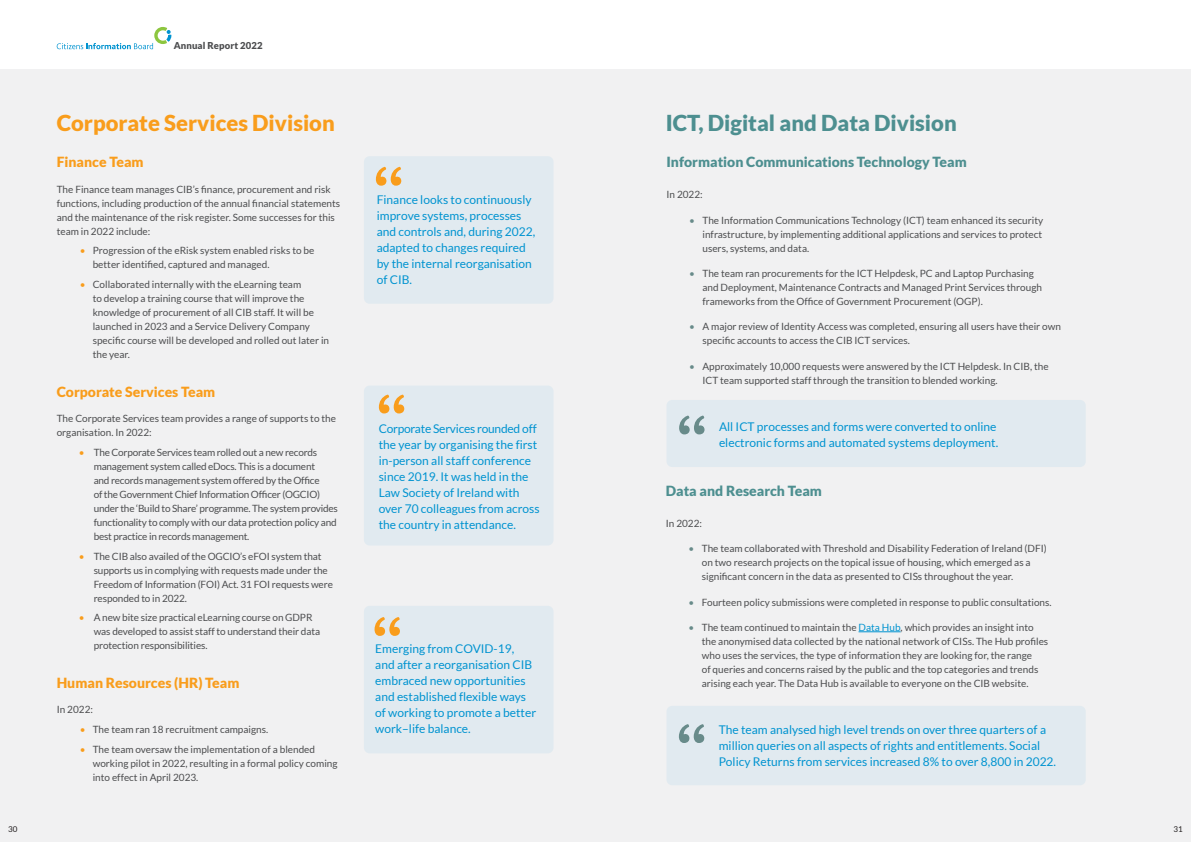
<style>
.page{position:relative;width:1191px;height:842px;background:#fff}
.page>*{position:absolute;margin:0;border:0;box-sizing:border-box;transform-origin:0 0}
.t1{font:73.8px "Filson Soft";color:#f99d1c}
.t2{font:73.8px "Filson Soft";color:#688b8a}
.t3{font:900 22px "Lato";color:#4d8f90}
.t4{font:900 22px "Lato";color:#f99d1c}
.t5{font:900 14px "Lato";color:#4d8f90}
.t6{font:900 14px "Lato";color:#f99d1c}
.t7{font:12px/16px "Lato";color:#0093d0}
.t8{font:10px/14px "Lato";color:#4c4d4f}
.t9{font:10px/14px "Lato";letter-spacing:-.02em;color:#4c4d4f}
.t10{font:900 9.5px "Lato";letter-spacing:.01em;color:#4c4d4f}
.t11{font:8px "Lato";color:#231f20}
.s1{color:#f99d1c}
.s2{color:#688b8a}
.s3{color:#0093d0}
</style>
<div class="page">
<div style="left:595px;top:69px;width:596px;height:773px;background:#f1f1f2"></div>
<div style="left:0;top:69px;width:595px;height:773px;background:#f1f1f2"></div>
<svg style="left:57px;top:27px;width:114px;height:22px"></svg>
<hr style="left:858px;top:631px;width:42px;height:1px;background:#0093d0">
<div style="left:666px;top:400px;width:419px;height:67px;background:#e1eaf0;border-radius:6px"></div>
<div style="left:666px;top:706px;width:419px;height:79px;background:#e1eaf0;border-radius:6px"></div>
<div style="left:364px;top:386px;width:189px;height:159px;background:#e1eaf0;border-radius:6px"></div>
<div style="left:364px;top:156px;width:189px;height:148px;background:#e1eaf0;border-radius:6px"></div>
<div style="left:364px;top:606px;width:189px;height:147px;background:#e1eaf0;border-radius:6px"></div>
<p class="t10" style="left:174px;top:40px;width:90px">Annual Report 2022</p>
<h2 class="t4" style="left:57px;top:110px;width:280px">Corporate Services Division</h2>
<h3 class="t6" style="left:57px;top:154px;width:88px">Finance Team</h3>
<p class="t8" style="left:57px;top:182px;width:285px">The Finance team manages CIB’s finance, procurement and risk functions, including production of the annual financial statements and the maintenance of the risk register. Some successes for this team in 2022 include:</p>
<p class="t8" style="left:93px;top:244px;width:223px;text-indent:-13px"><span class="s1">•</span> Progression of the eRisk system enabled risks to be better identified, captured and managed.</p>
<p class="t8" style="left:93px;top:277px;width:238px;text-indent:-13px"><span class="s1">•</span> Collaborated internally with the eLearning team<br>to develop a training course that will improve the knowledge of procurement of all CIB staff. It will be launched in 2023 and a Service Delivery Company specific course will be developed and rolled out later in the year.</p>
<h3 class="t6" style="left:57px;top:383px;width:160px">Corporate Services Team</h3>
<p class="t8" style="left:57px;top:411px;width:281px">The Corporate Services team provides a range of supports to the organisation. In 2022:</p>
<p class="t9" style="left:94px;top:445px;width:246px;text-indent:-15px"><span class="s1">•</span> The Corporate Services team rolled out a new records management system called eDocs. This is a document<br>and records management system offered by the Office<br>of the Government Chief Information Officer (OGCIO) under the ‘Build to Share’ programme. The system provides functionality to comply with our data protection policy and best practice in records management.</p>
<p class="t8" style="left:94px;top:549px;width:241px;text-indent:-15px"><span class="s1">•</span> The CIB also availed of the OGCIO’s eFOI system that supports us in complying with requests made under the Freedom of Information (FOI) Act. 31 FOI requests were responded to in 2022.</p>
<p class="t8" style="left:94px;top:610px;width:228px;text-indent:-15px"><span class="s1">•</span> A new bite size practical eLearning course on GDPR was developed to assist staff to understand their data protection responsibilities.</p>
<h3 class="t6" style="left:57px;top:674px;width:184px">Human Resources (HR) Team</h3>
<p class="t8" style="left:57px;top:702px;width:38px">In 2022:</p>
<p class="t8" style="left:80px;top:722px;width:190px"><span class="s1">•</span> The team ran 18 recruitment campaigns.</p>
<p class="t8" style="left:93px;top:742px;width:246px;text-indent:-13px"><span class="s1">•</span> The team oversaw the implementation of a blended working pilot in 2022, resulting in a formal policy coming into effect in April 2023.</p>
<h1 class="t1" style="left:372px;top:146px;width:35px">“</h1>
<p class="t7" style="left:377px;top:192px;width:160px">Finance looks to continuously improve systems, processes and controls and, during 2022, adapted to changes required by the internal reorganisation of CIB.</p>
<h1 class="t1" style="left:375px;top:374px;width:35px">“</h1>
<p class="t7" style="left:379px;top:420px;width:162px">Corporate Services rounded off the year by organising the first in-person all staff conference since 2019. It was held in the<br>Law Society of Ireland with over 70 colleagues from across the country in attendance.</p>
<h1 class="t1" style="left:371px;top:597px;width:35px">“</h1>
<p class="t7" style="left:375px;top:641px;width:162px">Emerging from COVID-19, and after a reorganisation CIB embraced new opportunities and established flexible ways of working to promote a better work–life balance.</p>
<h2 class="t3" style="left:666px;top:110px;width:292px">ICT, Digital and Data Division</h2>
<h3 class="t5" style="left:666px;top:154px;width:302px">Information Communications Technology Team</h3>
<p class="t8" style="left:666px;top:188px;width:38px">In 2022:</p>
<p class="t8" style="left:702px;top:213px;width:342px;text-align:justify;text-indent:-13px"><span class="s2">•</span> The Information Communications Technology (ICT) team enhanced its security infrastructure, by implementing additional applications and services to protect users, systems, and data.</p>
<p class="t8" style="left:702px;top:266px;width:341px;text-indent:-13px"><span class="s2">•</span> The team ran procurements for the ICT Helpdesk, PC and Laptop Purchasing and Deployment, Maintenance Contracts and Managed Print Services through frameworks from the Office of Government Procurement (OGP).</p>
<p class="t8" style="left:702px;top:320px;width:360px;text-indent:-13px"><span class="s2">•</span> A major review of Identity Access was completed, ensuring all users have their own specific accounts to access the CIB ICT services.</p>
<p class="t8" style="left:702px;top:359px;width:347px;text-indent:-13px"><span class="s2">•</span> Approximately 10,000 requests were answered by the ICT Helpdesk. In CIB, the<br>ICT team supported staff through the transition to blended working.</p>
<p class="t7" style="left:719px;top:418px;width:281px">All ICT processes and forms were converted to online electronic forms and automated systems deployment.</p>
<h1 class="t2" style="left:675px;top:395px;width:35px">“</h1>
<h3 class="t5" style="left:666px;top:483px;width:158px">Data and Research Team</h3>
<p class="t8" style="left:666px;top:516px;width:38px">In 2022:</p>
<p class="t8" style="left:702px;top:542px;width:346px;text-indent:-13px"><span class="s2">•</span> The team collaborated with Threshold and Disability Federation of Ireland (DFI) on two research projects on the topical issue of housing, which emerged as a significant concern in the data as presented to CISs throughout the year.</p>
<p class="t8" style="left:688px;top:595px;width:364px"><span class="s2">•</span> Fourteen policy submissions were completed in response to public consultations.</p>
<p class="t8" style="left:702px;top:620px;width:348px;text-indent:-13px"><span class="s2">•</span> The team continued to maintain the <span class="s3">Data Hub</span>, which provides an insight into the anonymised data collected by the national network of CISs. The Hub profiles who uses the services, the type of information they are looking for, the range<br>of queries and concerns raised by the public and the top categories and trends arising each year. The Data Hub is available to everyone on the CIB website.</p>
<h1 class="t2" style="left:675px;top:704px;width:35px">“</h1>
<p class="t7" style="left:719px;top:721px;width:329px">The team analysed high level trends on over three quarters of a million queries on all aspects of rights and entitlements. Social</p>
<p class="t7" style="left:719px;top:753px;width:339px">Policy Returns from services increased 8% to over 8,800 in 2022.</p>
<p class="t11" style="left:8px;top:825px;width:11px">30</p>
<p class="t11" style="left:1173px;top:825px;width:11px">31</p>
</div>
